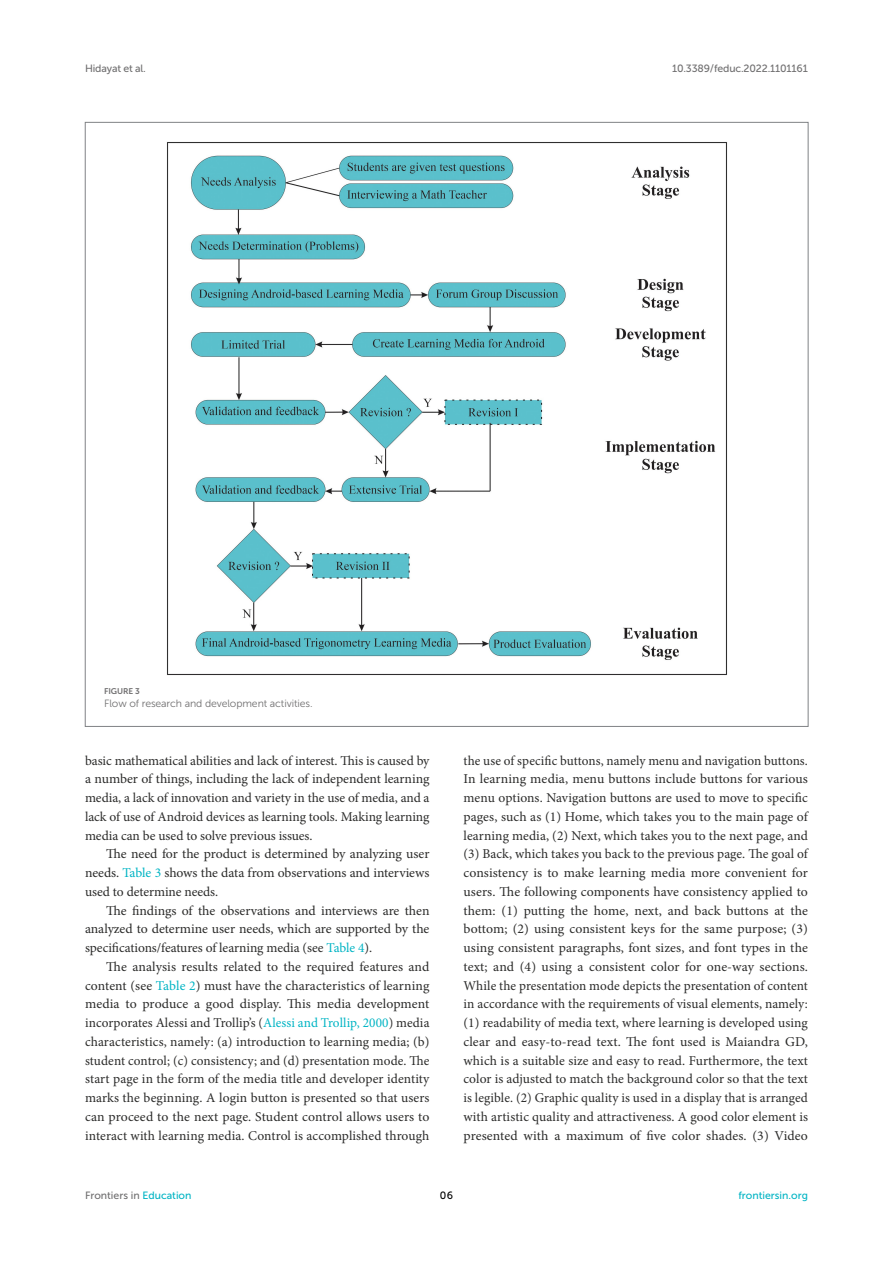
<style>
.page{position:relative;width:893px;height:1263px;background:#fff}
.page>*{position:absolute;margin:0;border:0;box-sizing:border-box;transform-origin:0 0}
.TEXT{font:13.5px/18.8px "Minion Pro";color:#2b2b2a;text-align:justify}
.TEXT_FLUSH{font:13.5px/18.8px "Minion Pro";letter-spacing:-.005em;color:#2b2b2a;text-align:justify}
.t1{font:10.5px "Museo Sans 500";letter-spacing:-.015em;color:#706f70}
.FIG_LEG{font:10.5px "Museo Sans 300";letter-spacing:-.01em;color:#706f70}
.t2{font:10.5px "Museo Sans 500";color:#00b4c4}
.t3{font:10.5px "Museo Sans 500";color:#000}
.FIG_HD{font:8.25px "Museo Sans 700";letter-spacing:-.01em;color:#706f70}
.s1{color:#00b4c4}
</style>
<div class="page">
<img style="left:167px;top:142px;width:560px;height:533px">
<p class="t1" style="left:85px;top:63px;width:62px">Hidayat et al.</p>
<p class="t1" style="left:672px;top:63px;width:137px">10.3389/feduc.2022.1101161</p>
<p class="FIG_HD" style="left:104px;top:686px;width:37px">FIGURE 3</p>
<p class="FIG_LEG" style="left:104px;top:698px;width:210px">Flow of research and development activities.</p>
<p class="TEXT_FLUSH" style="left:85px;top:751px;width:346px">basic mathematical abilities and lack of interest. This is caused by a number of things, including the lack of independent learning media, a lack of innovation and variety in the use of media, and a lack of use of Android devices as learning tools. Making learning media can be used to solve previous issues.</p>
<p class="TEXT" style="left:85px;top:845px;width:346px;text-indent:21px">The need for the product is determined by analyzing user needs. <span class="s1">Table 3</span> shows the data from observations and interviews used to determine needs.</p>
<p class="TEXT" style="left:85px;top:901px;width:346px;text-indent:21px">The findings of the observations and interviews are then analyzed to determine user needs, which are supported by the specifications/features of learning media (see <span class="s1">Table 4</span>).</p>
<p class="TEXT" style="left:85px;top:957px;width:346px;text-indent:21px">The analysis results related to the required features and content (see <span class="s1">Table 2</span>) must have the characteristics of learning media to produce a good display. This media development incorporates Alessi and Trollip’s (<span class="s1">Alessi and Trollip, 2000</span>) media characteristics, namely: (a) introduction to learning media; (b) student control; (c) consistency; and (d) presentation mode. The start page in the form of the media title and developer identity marks the beginning. A login button is presented so that users can proceed to the next page. Student control allows users to interact with learning media. Control is accomplished through</p>
<p class="TEXT" style="left:463px;top:751px;width:346px">the use of specific buttons, namely menu and navigation buttons.<br>In learning media, menu buttons include buttons for various menu options. Navigation buttons are used to move to specific pages, such as (1) Home, which takes you to the main page of learning media, (2) Next, which takes you to the next page, and (3) Back, which takes you back to the previous page. The goal of consistency is to make learning media more convenient for users. The following components have consistency applied to them: (1) putting the home, next, and back buttons at the bottom; (2) using consistent keys for the same purpose; (3) using consistent paragraphs, font sizes, and font types in the text; and (4) using a consistent color for one-way sections.<br>While the presentation mode depicts the presentation of content in accordance with the requirements of visual elements, namely: (1) readability of media text, where learning is developed using clear and easy-to-read text. The font used is Maiandra GD, which is a suitable size and easy to read. Furthermore, the text color is adjusted to match the background color so that the text is legible. (2) Graphic quality is used in a display that is arranged with artistic quality and attractiveness. A good color element is presented with a maximum of five color shades. (3) Video</p>
<p class="t1" style="left:85px;top:1190px;width:108px">Frontiers in <span class="s1">Education</span></p>
<p class="t3" style="left:440px;top:1190px;width:15px">06</p>
<p class="t2" style="left:738px;top:1190px;width:71px">frontiersin.org</p>
</div>
